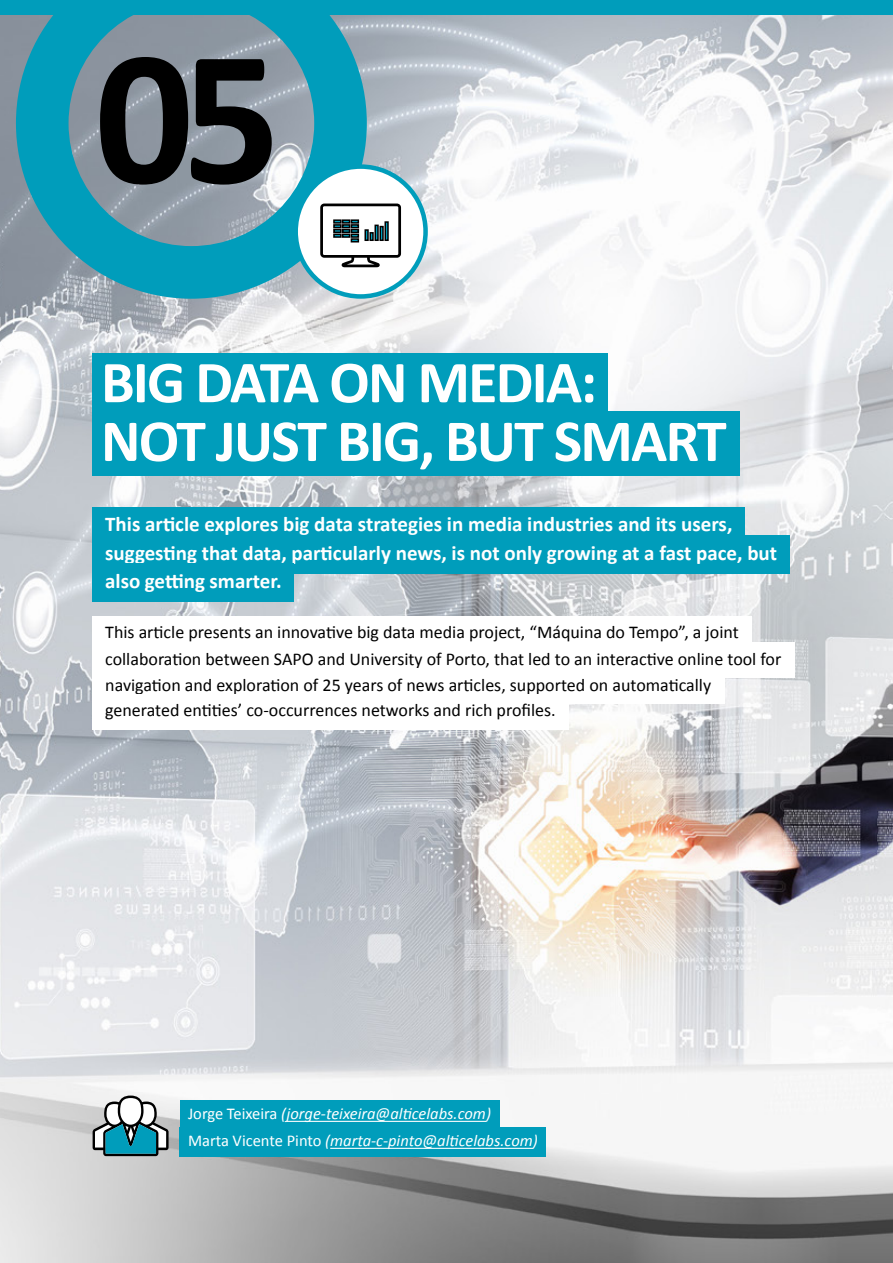
<style>
.page{position:relative;width:893px;height:1263px;background:#fff}
.page>*{position:absolute;margin:0;border:0;box-sizing:border-box;transform-origin:0 0}
.t1{font:700 195px "Calibri";color:#000}
.t2{font:700 60px "Calibri";letter-spacing:-.03em;color:#fff}
.t3{font:700 21px "Calibri";color:#fff}
.t4{font:18px/26px "Calibri";color:#000}
.t5{font:italic 16.5px/27px "Calibri";color:#fff}
.s1{font-style:normal}
</style>
<div class="page">
<img style="left:0;top:15px;width:893px;height:1248px">
<svg style="left:16px;top:15px;width:351px;height:284px;background:#5e9eaf"></svg>
<div style="left:0;top:0;width:893px;height:15px;background:#009dbb"></div>
<div style="left:296px;top:167px;width:130px;height:129px;background:#fff;border-radius:50%"></div>
<div style="left:293px;top:164px;width:135px;height:135px;border:4px solid #009dbb;border-radius:50%"></div>
<svg style="left:320px;top:204px;width:81px;height:63px"></svg>
<div style="left:180px;top:1101px;width:319px;height:29px;background:#009dbb"></div>
<hr style="left:287px;top:1121px;width:199px;height:1px;background:#fff">
<div style="left:180px;top:1128px;width:366px;height:29px;background:#009dbb"></div>
<hr style="left:330px;top:1148px;width:203px;height:1px;background:#fff">
<div style="left:92px;top:353px;width:516px;height:64px;background:#009dbb"></div>
<div style="left:92px;top:507px;width:653px;height:38px;background:#009dbb"></div>
<div style="left:92px;top:616px;width:660px;height:35px;background:#fff"></div>
<svg style="left:93px;top:1095px;width:76px;height:61px"></svg>
<div style="left:92px;top:536px;width:698px;height:38px;background:#009dbb"></div>
<div style="left:92px;top:643px;width:703px;height:35px;background:#fff"></div>
<div style="left:92px;top:668px;width:633px;height:35px;background:#fff"></div>
<div style="left:92px;top:412px;width:648px;height:64px;background:#009dbb"></div>
<div style="left:92px;top:563px;width:202px;height:38px;background:#009dbb"></div>
<div style="left:92px;top:694px;width:477px;height:35px;background:#fff"></div>
<h1 class="t1" style="left:95px;top:-20px;width:188px">05</h1>
<h2 class="t2" style="left:101px;top:340px;width:497px">BIG DATA ON MEDIA:</h2>
<h2 class="t2" style="left:101px;top:398px;width:627px">NOT JUST BIG, BUT SMART</h2>
<p class="t3" style="left:105px;top:509px;width:629px">This article explores big data strategies in media industries and its users,</p>
<p class="t3" style="left:105px;top:538px;width:673px">suggesting that data, particularly news, is not only growing at a fast pace, but</p>
<p class="t3" style="left:105px;top:566px;width:178px">also getting smarter.</p>
<p class="t4" style="left:105px;top:619px;width:635px">This article presents an innovative big data media project, “Máquina do Tempo”, a joint</p>
<p class="t4" style="left:105px;top:645px;width:678px">collaboration between SAPO and University of Porto, that led to an interactive online tool for navigation and exploration of 25 years of news articles, supported on automatically</p>
<p class="t4" style="left:105px;top:697px;width:452px">generated entities’ co-occurrences networks and rich profiles.</p>
<p class="t5" style="left:188px;top:1100px;width:351px"><span class="s1">Jorge Teixeira</span> (jorge-teixeira@alticelabs.com)<br><span class="s1">Marta Vicente Pinto</span> (marta-c-pinto@alticelabs.com)</p>
</div>
